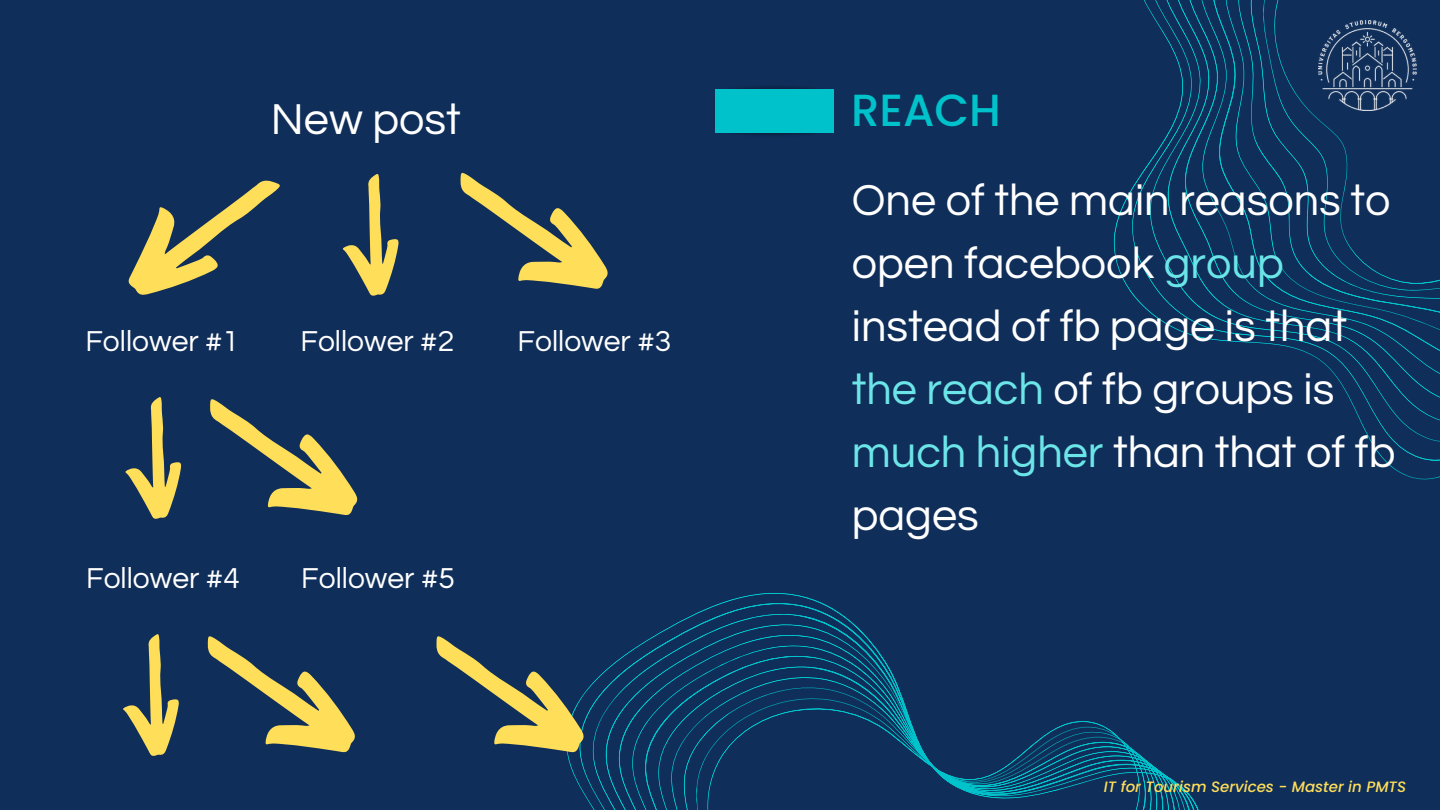
<style>
.page{position:relative;width:1440px;height:810px;background:#0f2e59}
.page>*{position:absolute;margin:0;border:0;box-sizing:border-box;transform-origin:0 0}
.t1{font:45px/63px "Questrial";color:#fff}
.t2{font:500 45px "Poppins";color:#00c2cb}
.t3{font:30px "Questrial";color:#fff}
.t4{font:italic 500 15px "Poppins";color:#ffde59}
.s1{color:#6ce5e8}
</style>
<div class="page">
<svg style="left:580px;top:593px;width:619px;height:217px"></svg>
<img style="left:715px;top:132px;width:119px;height:3px">
<div style="left:715px;top:89px;width:119px;height:43px;background:#00c2cb"></div>
<svg style="left:1113px;top:0;width:327px;height:479px"></svg>
<img style="left:1318px;top:21px;width:110px;height:90px">
<svg style="left:460px;top:172px;width:148px;height:117px"></svg>
<svg style="left:128px;top:180px;width:152px;height:115px"></svg>
<svg style="left:343px;top:174px;width:56px;height:122px"></svg>
<svg style="left:125px;top:397px;width:233px;height:122px"></svg>
<svg style="left:436px;top:608px;width:164px;height:180px"></svg>
<svg style="left:123px;top:634px;width:232px;height:122px"></svg>
<p class="t1" style="left:271px;top:89px;width:192px">New post</p>
<p class="t2" style="left:851px;top:79px;width:151px">REACH</p>
<p class="t3" style="left:86px;top:326px;width:155px">Follower #1</p>
<p class="t3" style="left:301px;top:326px;width:155px">Follower #2</p>
<p class="t3" style="left:518px;top:326px;width:155px">Follower #3</p>
<p class="t3" style="left:86px;top:563px;width:155px">Follower #4</p>
<p class="t3" style="left:301px;top:563px;width:155px">Follower #5</p>
<p class="t1" style="left:852px;top:170px;width:545px">One of the main reasons to open facebook <span class="s1">group </span>instead of fb page is that <span class="s1">the reach</span> of fb groups is <span class="s1">much higher</span> than that of fb pages</p>
<p class="t4" style="left:1104px;top:777px;width:304px">IT for Tourism Services - Master in PMTS</p>
</div>
